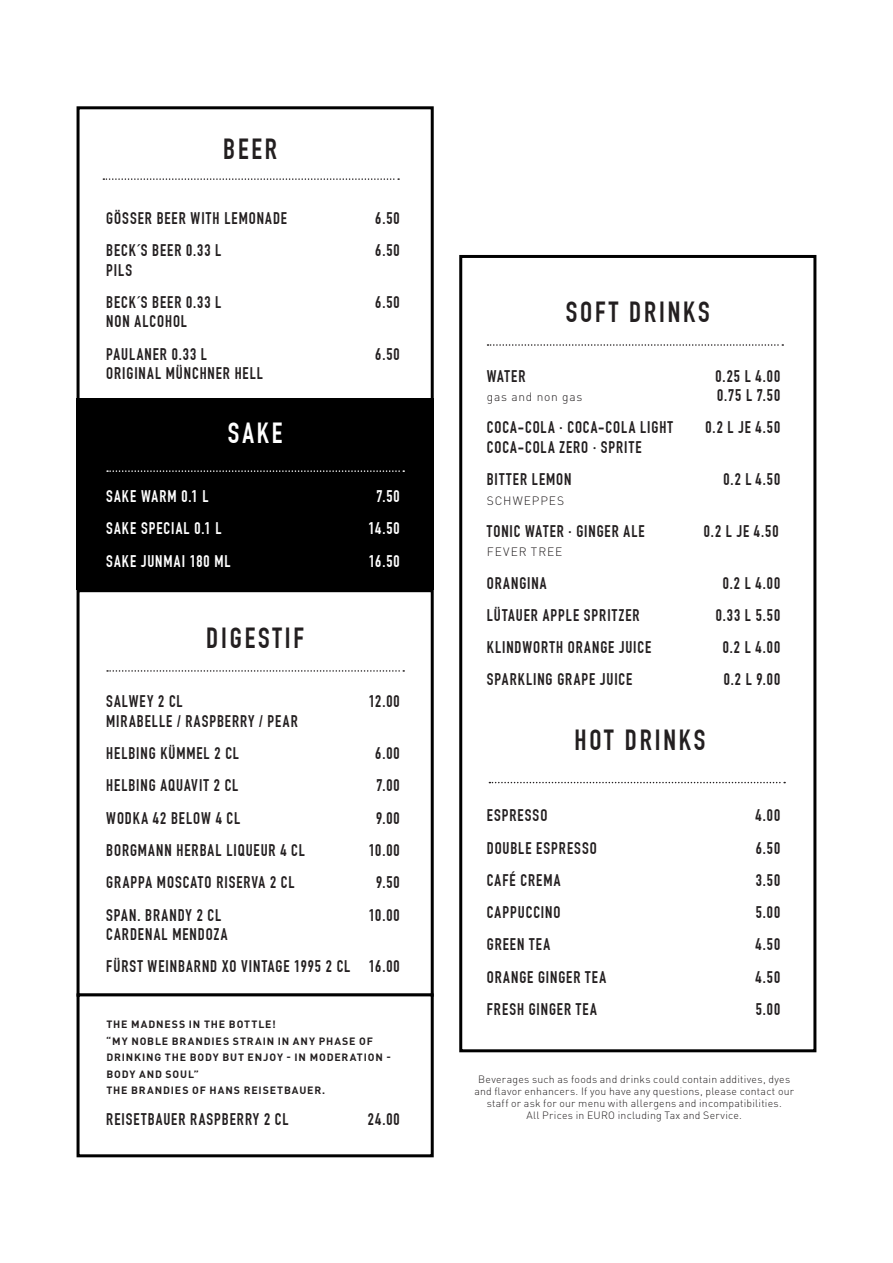
<style>
.page{position:relative;width:893px;height:1263px;background:#fff}
.page>*{position:absolute;margin:0;border:0;box-sizing:border-box;transform-origin:0 0}
.t1{font:700 28.5px "DIN Condensed";letter-spacing:.1em;color:#231f20}
.t2{font:700 28.5px "DIN Condensed";color:#fff}
.t3{font:700 16.5px "DIN Condensed";letter-spacing:.06em;color:#231f20}
.t4{font:700 16.5px "DIN Condensed";letter-spacing:.065em;color:#fff}
.t5{font:300 12px "DIN Pro";letter-spacing:.07em;color:#231f20}
.t6{font:300 10.5px/12px "DIN Pro";letter-spacing:.02em;color:#231f20;text-align:center}
.t7{font:700 10.5px/16.5px "DIN Pro";letter-spacing:.08em;color:#231f20}
</style>
<div class="page">
<div style="left:77px;top:589px;width:357px;height:408px;background:#fff;border:3px solid #000"></div>
<svg style="left:107px;top:670px;width:297px;height:2px"></svg>
<div style="left:77px;top:106px;width:357px;height:298px;background:#fff;border:3px solid #000"></div>
<div style="left:77px;top:993px;width:357px;height:164px;background:#fff;border:3px solid #000"></div>
<svg style="left:103px;top:178px;width:296px;height:2px"></svg>
<div style="left:77px;top:398px;width:357px;height:191px;background:#000"></div>
<svg style="left:107px;top:470px;width:297px;height:2px"></svg>
<div style="left:459px;top:255px;width:357px;height:797px;background:#fff;border:3px solid #000"></div>
<svg style="left:488px;top:344px;width:295px;height:2px"></svg>
<svg style="left:489px;top:782px;width:296px;height:1px"></svg>
<p class="t1" style="left:223px;top:132px;width:55px">BEER</p>
<p class="t3" style="left:106px;top:208px;width:182px">GÖSSER BEER WITH LEMONADE</p>
<p class="t3" style="left:375px;top:208px;width:26px">6.50</p>
<p class="t3" style="left:106px;top:241px;width:117px">BECK´S BEER 0.33 L</p>
<p class="t3" style="left:375px;top:241px;width:26px">6.50</p>
<p class="t3" style="left:106px;top:260px;width:27px">PILS</p>
<p class="t3" style="left:106px;top:292px;width:117px">BECK´S BEER 0.33 L</p>
<p class="t3" style="left:375px;top:292px;width:26px">6.50</p>
<p class="t3" style="left:106px;top:312px;width:82px">NON ALCOHOL</p>
<p class="t3" style="left:106px;top:344px;width:102px">PAULANER 0.33 L</p>
<p class="t3" style="left:375px;top:344px;width:26px">6.50</p>
<p class="t3" style="left:106px;top:364px;width:158px">ORIGINAL MÜNCHNER HELL</p>
<p class="t2" style="left:228px;top:416px;width:56px">SAKE</p>
<p class="t4" style="left:106px;top:487px;width:104px">SAKE WARM 0.1 L</p>
<p class="t4" style="left:376px;top:487px;width:25px">7.50</p>
<p class="t4" style="left:106px;top:519px;width:117px">SAKE SPECIAL 0.1 L</p>
<p class="t4" style="left:368px;top:519px;width:33px">14.50</p>
<p class="t4" style="left:106px;top:551px;width:126px">SAKE JUNMAI 180 ML</p>
<p class="t4" style="left:369px;top:551px;width:32px">16.50</p>
<p class="t1" style="left:206px;top:621px;width:99px">DIGESTIF</p>
<p class="t3" style="left:106px;top:692px;width:78px">SALWEY 2 CL</p>
<p class="t3" style="left:369px;top:692px;width:32px">12.00</p>
<p class="t3" style="left:106px;top:711px;width:193px">MIRABELLE / RASPBERRY / PEAR</p>
<p class="t3" style="left:106px;top:744px;width:134px">HELBING KÜMMEL 2 CL</p>
<p class="t3" style="left:375px;top:744px;width:26px">6.00</p>
<p class="t3" style="left:106px;top:776px;width:134px">HELBING AQUAVIT 2 CL</p>
<p class="t3" style="left:376px;top:776px;width:25px">7.00</p>
<p class="t3" style="left:106px;top:808px;width:135px">WODKA 42 BELOW 4 CL</p>
<p class="t3" style="left:376px;top:808px;width:25px">9.00</p>
<p class="t3" style="left:106px;top:840px;width:200px">BORGMANN HERBAL LIQUEUR 4 CL</p>
<p class="t3" style="left:369px;top:840px;width:32px">10.00</p>
<p class="t3" style="left:106px;top:873px;width:190px">GRAPPA MOSCATO RISERVA 2 CL</p>
<p class="t3" style="left:376px;top:873px;width:25px">9.50</p>
<p class="t3" style="left:106px;top:905px;width:116px">SPAN. BRANDY 2 CL</p>
<p class="t3" style="left:369px;top:905px;width:32px">10.00</p>
<p class="t3" style="left:106px;top:924px;width:123px">CARDENAL MENDOZA</p>
<p class="t3" style="left:106px;top:957px;width:295px">FÜRST WEINBARND XO VINTAGE 1995 2 CL 16.00</p>
<p class="t7" style="left:106px;top:1016px;width:286px">THE MADNESS IN THE BOTTLE!<br>“MY NOBLE BRANDIES STRAIN IN ANY PHASE OF<br>DRINKING THE BODY BUT ENJOY - IN MODERATION -<br>BODY AND SOUL”<br>THE BRANDIES OF HANS REISETBAUER.</p>
<p class="t3" style="left:106px;top:1110px;width:184px">REISETBAUER RASPBERRY 2 CL</p>
<p class="t3" style="left:368px;top:1110px;width:34px">24.00</p>
<p class="t1" style="left:566px;top:295px;width:145px">SOFT DRINKS</p>
<p class="t3" style="left:487px;top:366px;width:40px">WATER</p>
<p class="t3" style="left:715px;top:366px;width:66px">0.25 L 4.00</p>
<p class="t5" style="left:487px;top:388px;width:97px">gas and non gas</p>
<p class="t3" style="left:717px;top:386px;width:65px">0.75 L 7.50</p>
<p class="t3" style="left:487px;top:418px;width:188px">COCA-COLA · COCA-COLA LIGHT</p>
<p class="t3" style="left:705px;top:418px;width:76px">0.2 L JE 4.50</p>
<p class="t3" style="left:487px;top:437px;width:156px">COCA-COLA ZERO · SPRITE</p>
<p class="t3" style="left:487px;top:470px;width:86px">BITTER LEMON</p>
<p class="t3" style="left:723px;top:470px;width:58px">0.2 L 4.50</p>
<p class="t5" style="left:487px;top:492px;width:79px">SCHWEPPES</p>
<p class="t3" style="left:487px;top:521px;width:159px">TONIC WATER · GINGER ALE</p>
<p class="t3" style="left:704px;top:521px;width:76px">0.2 L JE 4.50</p>
<p class="t5" style="left:487px;top:544px;width:77px">FEVER TREE</p>
<p class="t3" style="left:487px;top:573px;width:61px">ORANGINA</p>
<p class="t3" style="left:723px;top:573px;width:59px">0.2 L 4.00</p>
<p class="t3" style="left:487px;top:605px;width:154px">LÜTAUER APPLE SPRITZER</p>
<p class="t3" style="left:716px;top:605px;width:66px">0.33 L 5.50</p>
<p class="t3" style="left:487px;top:638px;width:166px">KLINDWORTH ORANGE JUICE</p>
<p class="t3" style="left:723px;top:638px;width:59px">0.2 L 4.00</p>
<p class="t3" style="left:487px;top:670px;width:147px">SPARKLING GRAPE JUICE</p>
<p class="t3" style="left:724px;top:670px;width:58px">0.2 L 9.00</p>
<p class="t1" style="left:575px;top:724px;width:132px">HOT DRINKS</p>
<p class="t3" style="left:487px;top:806px;width:62px">ESPRESSO</p>
<p class="t3" style="left:755px;top:806px;width:26px">4.00</p>
<p class="t3" style="left:487px;top:838px;width:112px">DOUBLE ESPRESSO</p>
<p class="t3" style="left:756px;top:838px;width:26px">6.50</p>
<p class="t3" style="left:487px;top:870px;width:75px">CAFÉ CREMA</p>
<p class="t3" style="left:756px;top:870px;width:26px">3.50</p>
<p class="t3" style="left:487px;top:903px;width:75px">CAPPUCCINO</p>
<p class="t3" style="left:756px;top:903px;width:26px">5.00</p>
<p class="t3" style="left:487px;top:935px;width:65px">GREEN TEA</p>
<p class="t3" style="left:756px;top:935px;width:26px">4.50</p>
<p class="t3" style="left:487px;top:967px;width:121px">ORANGE GINGER TEA</p>
<p class="t3" style="left:756px;top:967px;width:26px">4.50</p>
<p class="t3" style="left:487px;top:999px;width:112px">FRESH GINGER TEA</p>
<p class="t3" style="left:756px;top:999px;width:26px">5.00</p>
<p class="t6" style="left:478px;top:1073px;width:313px">Beverages such as foods and drinks could contain additives, dyes</p>
<p class="t6" style="left:474px;top:1085px;width:321px">and flavor enhancers. If you have any questions, please contact our staff or ask for our menu with allergens and incompatibilities.</p>
<p class="t6" style="left:527px;top:1109px;width:217px">All Prices in EURO including Tax and Service.</p>
</div>
